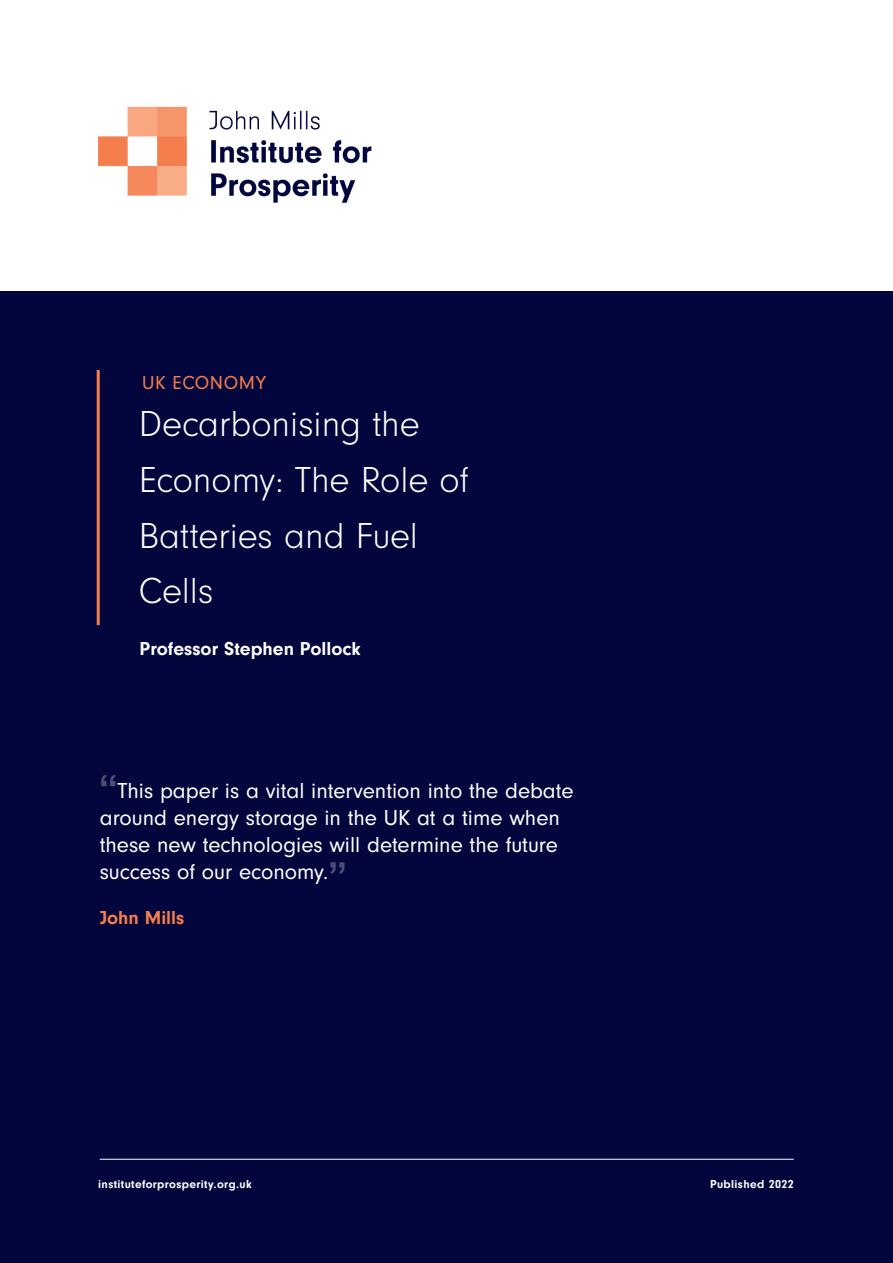
<style>
.page{position:relative;width:893px;height:1263px;background:#fff}
.page>*{position:absolute;margin:0;border:0;box-sizing:border-box;transform-origin:0 0}
.t1{font:300 37.5px/55.7px "Neuzeit Gro";color:#fff}
.t2{font:22.5px/27px "Neuzeit Gro";color:#fff}
.t3{font:700 19.5px "Neuzeit Gro";color:#fff}
.t4{font:19.5px "Neuzeit Gro";letter-spacing:.03em;color:#f47d4d}
.t5{font:700 19.5px "Neuzeit Gro";color:#f47d4d}
.t6{font:700 12px "Neuzeit Gro";letter-spacing:.03em;color:#fff}
.s1{font-family:"Agent Ext DB Normal";font-size:46.5px;color:#4d4e75}
</style>
<div class="page">
<div style="left:0;top:291px;width:893px;height:972px;background:#02063d"></div>
<img style="left:98px;top:106px;width:274px;height:97px">
<hr style="left:97px;top:370px;width:3px;height:255px;background:#f47d4d">
<hr style="left:100px;top:1159px;width:694px;height:1px;background:#fff">
<p class="t4" style="left:142px;top:372px;width:125px">UK ECONOMY</p>
<p class="t1" style="left:139px;top:397px;width:332px">Decarbonising the<br>Economy: The Role of<br>Batteries and Fuel</p>
<p class="t1" style="left:139px;top:564px;width:76px">Cells</p>
<p class="t3" style="left:140px;top:638px;width:223px">Professor Stephen Pollock</p>
<p class="t2" style="left:100px;top:777px;width:475px"><span class="s1">“</span>This paper is a vital intervention into the debate around energy storage in the UK at a time when these new technologies will determine the future success of our economy.<span class="s1">"</span></p>
<p class="t5" style="left:100px;top:906px;width:86px">John Mills</p>
<p class="t6" style="left:98px;top:1177px;width:155px">instituteforprosperity.org.uk</p>
<p class="t6" style="left:710px;top:1177px;width:85px">Published 2022</p>
</div>
